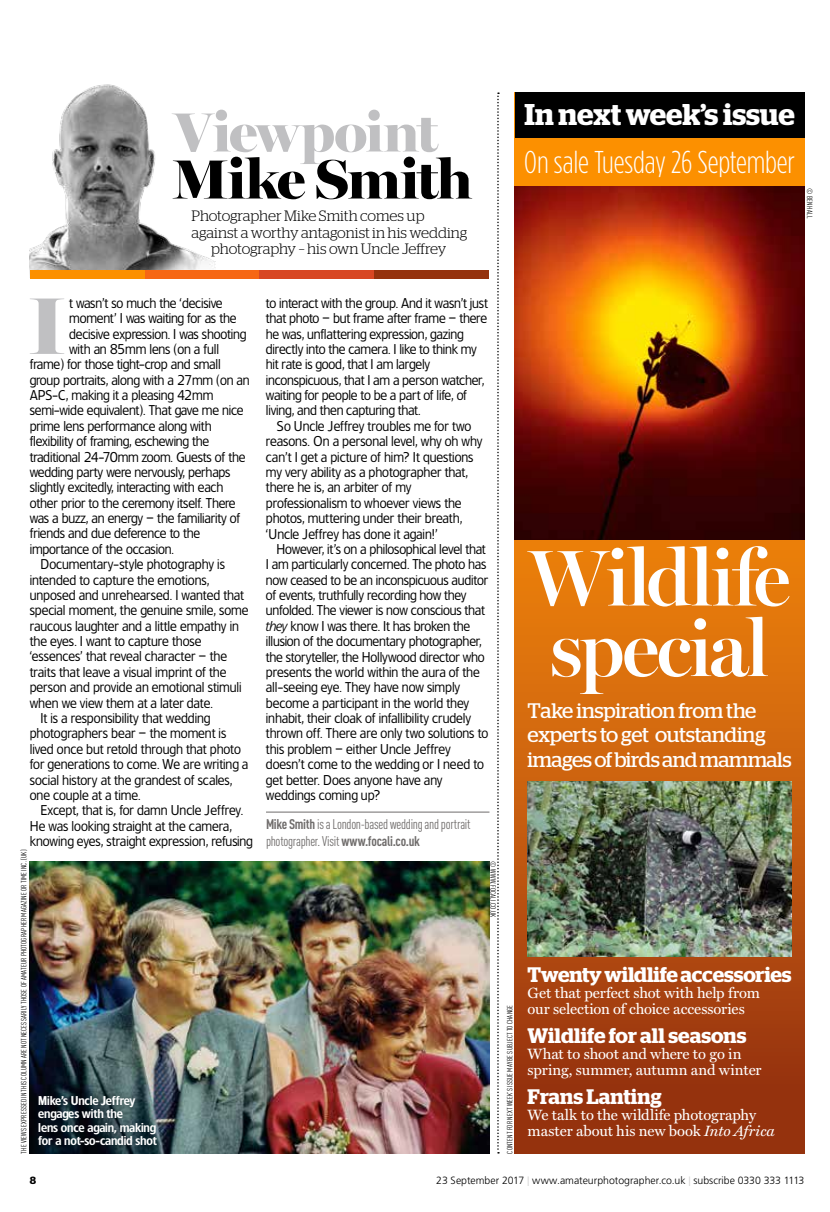
<style>
.page{position:relative;width:830px;height:1212px;background:#fff}
.page>*{position:absolute;margin:0;border:0;box-sizing:border-box;transform-origin:0 0}
.t1{font:900 81px "Miller Banner";color:#c0c0c2}
.t2{font:600 79.5px/70.5px "Miller Banner";letter-spacing:-.03em;color:#fff}
.t3{font:900 55.5px "Miller Banner";letter-spacing:-.025em;color:#c0c0c2}
.t4{font:900 55.5px "Miller Banner";letter-spacing:-.02em;color:#000}
.t5{font:300 31.5px "Gotham Condensed";letter-spacing:-.01em;color:#fff}
.t6{font:600 30px "Stag";color:#fff}
.t7{font:21px/24px "Stag";letter-spacing:-.02em;color:#fff}
.t8{font:600 21px "Stag";letter-spacing:-.005em;color:#fff}
.t9{font:15px/15.8px "Miller Text";letter-spacing:-.005em;color:#fff}
.t10{font:300 15px "Stag";letter-spacing:-.01em;color:#000}
.t11{font:13.8px/16.5px "DIN Cond";letter-spacing:-.015em;color:#6f6c6b}
.t12{font:13.5px/15.5px "TF Forever Two";letter-spacing:-.01em;color:#000}
.t13{font:600 12px/13.5px "TF Forever Two";letter-spacing:-.01em;color:#fff}
.t14{font:300 10.5px "Frutiger";color:#000}
.t15{font:600 10.5px "Stag";color:#000}
.t16{font:7.5px "DIN Cond";letter-spacing:.02em;color:#000}
.s1{font-style:italic}
.s2{font-weight:700}
.s3{font-size:13.65px;color:#cdcccc}
</style>
<div class="page">
<img style="left:30px;top:84px;width:185px;height:186px">
<div style="left:30px;top:270px;width:114px;height:8px;background:#fc9000"></div>
<div style="left:144px;top:270px;width:115px;height:8px;background:#f66714"></div>
<div style="left:259px;top:270px;width:115px;height:8px;background:#d84723"></div>
<div style="left:374px;top:270px;width:115px;height:8px;background:#95320d"></div>
<img style="left:30px;top:861px;width:459px;height:292px">
<hr style="left:266px;top:812px;width:223px;height:1px;background:#6f6c6b">
<div style="left:29px;top:1087px;width:136px;height:67px;background:#000;opacity:.5"></div>
<svg style="left:514px;top:138px;width:290px;height:1015px;background:#c55d0c"></svg>
<div style="left:514px;top:92px;width:290px;height:46px;background:#000"></div>
<img style="left:527px;top:781px;width:264px;height:176px">
<img style="left:514px;top:186px;width:290px;height:353px">
<svg style="left:497px;top:92px;width:1px;height:1061px"></svg>
<h3 class="t3" style="left:173px;top:99px;width:265px">Viewpoint</h3>
<h3 class="t4" style="left:173px;top:146px;width:301px">Mike Smith</h3>
<p class="t10" style="left:191px;top:208px;width:234px">Photographer Mike Smith comes up</p>
<p class="t10" style="left:191px;top:224px;width:277px">against a worthy antagonist in his wedding</p>
<p class="t10" style="left:211px;top:241px;width:237px">photography – his own Uncle Jeffrey</p>
<h3 class="t6" style="left:524px;top:96px;width:271px">In next week’s issue</h3>
<h3 class="t5" style="left:524px;top:143px;width:272px">On sale Tuesday 26 September</h3>
<p class="t16" style="left:813px;top:188px;width:31px;rotate:90deg">© ben hall</p>
<h1 class="t1" style="left:29px;top:277px;width:38px">I</h1>
<p class="t12" style="left:69px;top:295px;width:155px">t wasn’t so much the ‘decisive</p>
<p class="t12" style="left:266px;top:295px;width:223px">to interact with the group. And it wasn’t just that photo – but frame after frame – there he was, unflattering expression, gazing directly into the camera. I like to think my hit rate is good, that I am largely inconspicuous, that I am a person watcher, waiting for people to be a part of life, of living, and then capturing that.</p>
<p class="t12" style="left:266px;top:418px;width:218px;text-indent:11px">So Uncle Jeffrey troubles me for two reasons. On a personal level, why oh why can’t I get a picture of him? It questions my very ability as a photographer that, there he is, an arbiter of my professionalism to whoever views the photos, muttering under their breath, ‘Uncle Jeffrey has done it again!’</p>
<p class="t12" style="left:266px;top:541px;width:224px;text-indent:11px">However, it’s on a philosophical level that I am particularly concerned. The photo has now ceased to be an inconspicuous auditor of events, truthfully recording how they unfolded. The viewer is now conscious that <span class="s1">they</span> know I was there. It has broken the illusion of the documentary photographer, the storyteller, the Hollywood director who presents the world within the aura of the all-seeing eye. They have now simply become a participant in the world they inhabit, their cloak of infallibility crudely thrown off. There are only two solutions to this problem – either Uncle Jeffrey doesn’t come to the wedding or I need to get better. Does anyone have any weddings coming up?</p>
<p class="t12" style="left:69px;top:310px;width:169px">moment’ I was waiting for as the</p>
<p class="t12" style="left:69px;top:326px;width:178px">decisive expression. I was shooting</p>
<p class="t12" style="left:69px;top:341px;width:151px">with an 85mm lens (on a full</p>
<p class="t12" style="left:30px;top:356px;width:192px">frame) for those tight-crop and small</p>
<p class="t12" style="left:30px;top:372px;width:221px">group portraits, along with a 27mm (on an</p>
<p class="t12" style="left:30px;top:387px;width:185px">APS-C, making it a pleasing 42mm</p>
<p class="t12" style="left:30px;top:403px;width:215px">semi-wide equivalent). That gave me nice</p>
<p class="t12" style="left:30px;top:418px;width:183px">prime lens performance along with</p>
<p class="t12" style="left:30px;top:433px;width:181px">flexibility of framing, eschewing the</p>
<p class="t12" style="left:30px;top:449px;width:217px">traditional 24-70mm zoom. Guests of the</p>
<p class="t12" style="left:30px;top:464px;width:202px">wedding party were nervously, perhaps</p>
<p class="t12" style="left:30px;top:479px;width:195px">slightly excitedly, interacting with each</p>
<p class="t12" style="left:30px;top:495px;width:207px">other prior to the ceremony itself. There</p>
<p class="t12" style="left:30px;top:510px;width:212px">was a buzz, an energy – the familiarity of</p>
<p class="t12" style="left:30px;top:526px;width:172px">friends and due deference to the</p>
<p class="t12" style="left:30px;top:541px;width:145px">importance of the occasion.</p>
<p class="t12" style="left:40px;top:556px;width:186px">Documentary-style photography is</p>
<p class="t12" style="left:30px;top:572px;width:181px">intended to capture the emotions,</p>
<p class="t12" style="left:30px;top:587px;width:216px">unposed and unrehearsed. I wanted that</p>
<p class="t12" style="left:30px;top:603px;width:220px">special moment, the genuine smile, some</p>
<p class="t12" style="left:30px;top:618px;width:210px">raucous laughter and a little empathy in</p>
<p class="t12" style="left:30px;top:633px;width:173px">the eyes. I want to capture those</p>
<p class="t12" style="left:30px;top:649px;width:199px">‘essences’ that reveal character – the</p>
<p class="t12" style="left:30px;top:664px;width:198px">traits that leave a visual imprint of the</p>
<p class="t12" style="left:30px;top:679px;width:213px">person and provide an emotional stimuli</p>
<p class="t12" style="left:30px;top:695px;width:184px">when we view them at a later date.</p>
<p class="t12" style="left:40px;top:710px;width:171px">It is a responsibility that wedding</p>
<p class="t12" style="left:30px;top:726px;width:198px">photographers bear – the moment is</p>
<p class="t12" style="left:30px;top:741px;width:212px">lived once but retold through that photo</p>
<p class="t12" style="left:30px;top:756px;width:220px">for generations to come. We are writing a</p>
<p class="t12" style="left:30px;top:772px;width:204px">social history at the grandest of scales,</p>
<p class="t12" style="left:30px;top:787px;width:112px">one couple at a time.</p>
<p class="t12" style="left:40px;top:802px;width:204px">Except, that is, for damn Uncle Jeffrey.</p>
<p class="t12" style="left:30px;top:818px;width:204px">He was looking straight at the camera,</p>
<p class="t12" style="left:30px;top:833px;width:224px">knowing eyes, straight expression, refusing</p>
<p class="t11" style="left:266px;top:816px;width:206px"><span class="s2">Mike Smith</span> is a London-based wedding and portrait photographer. Visit <span class="s2">www.focali.co.uk</span></p>
<p class="t16" style="left:19px;top:1153px;width:305px;rotate:-90deg">The views expressed in this column are not necessarily those of Amateur Photographer magazine or Time Inc. (UK)</p>
<p class="t16" style="left:497px;top:861px;width:57px;rotate:90deg">© www.focali.co.uk</p>
<p class="t13" style="left:38px;top:1093px;width:120px">Mike’s Uncle Jeffrey engages with the<br>lens once again, making for a not-so-candid shot</p>
<p class="t16" style="left:505px;top:1153px;width:149px;rotate:-90deg">CONTENT FOR NEXT WEEK’SISSUE MAYBESUBJECT TO CHANGE</p>
<h2 class="t2" style="left:528px;top:542px;width:263px">Wildlife special</h2>
<h3 class="t7" style="left:527px;top:699px;width:265px">Take inspiration from the experts to get outstanding images of birds and mammals</h3>
<h3 class="t8" style="left:527px;top:962px;width:265px">Twenty wildlife accessories</h3>
<p class="t9" style="left:527px;top:985px;width:234px">Get that perfect shot with help from our selection of choice accessories</p>
<h3 class="t8" style="left:527px;top:1023px;width:220px">Wildlife for all seasons</h3>
<p class="t9" style="left:527px;top:1046px;width:235px">What to shoot and where to go in spring, summer, autumn and winter</p>
<h3 class="t8" style="left:527px;top:1084px;width:136px">Frans Lanting</h3>
<p class="t9" style="left:527px;top:1107px;width:249px">We talk to the wildlife photography master about his new book <span class="s1">Into Africa</span></p>
<p class="t15" style="left:30px;top:1174px;width:8px">8</p>
<p class="t14" style="left:436px;top:1175px;width:369px">23 September 2017 <span class="s3">I</span> www.amateurphotographer.co.uk <span class="s3">I</span> subscribe 0330 333 1113</p>
</div>
